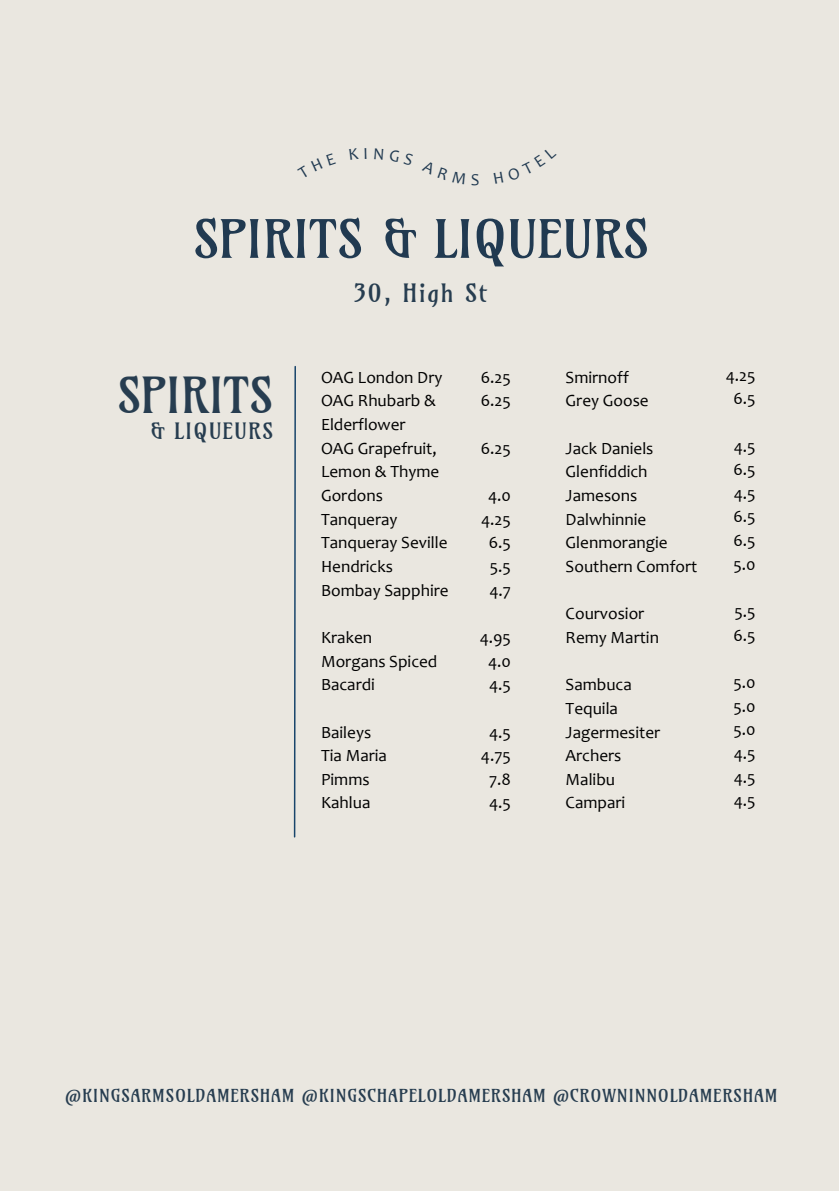
<style>
.page{position:relative;width:839px;height:1191px;background:#fff}
.page>*{position:absolute;margin:0;border:0;box-sizing:border-box;transform-origin:0 0}
.t1{font:51.8px "Amarante";color:#213a51}
.t2{font:47.6px "Amarante";color:#273d50}
.t3{font:24.2px "Amarante";letter-spacing:.06em;color:#273d50}
.t4{font:21.6px "Amarante";letter-spacing:.06em;color:#273d50}
.t5{font:17.2px/23.6px "Candara";color:#000}
.t6{font:17.2px "Amarante";letter-spacing:.055em;color:#273d50}
</style>
<div class="page">
<div style="left:0;top:0;width:838px;height:1191px;background:#eae7e0"></div>
<svg style="left:293px;top:365px;width:3px;height:473px"></svg>
<p class="t1" style="left:193px;top:207px;width:457px">SPIRITS &amp; LIQUEURS</p>
<p class="t3" style="left:354px;top:278px;width:135px">30, High St</p>
<p class="t2" style="left:117px;top:366px;width:158px">SPIRITS</p>
<p class="t4" style="left:149px;top:418px;width:125px">&amp; LIQUEURS</p>
<p class="t5" style="left:321px;top:365px;width:123px">OAG London Dry</p>
<p class="t5" style="left:321px;top:389px;width:116px">OAG Rhubarb &amp;<br>Elderflower</p>
<p class="t5" style="left:321px;top:436px;width:120px">OAG Grapefruit,<br>Lemon &amp; Thyme</p>
<p class="t5" style="left:321px;top:483px;width:63px">Gordons</p>
<p class="t5" style="left:321px;top:507px;width:78px">Tanqueray</p>
<p class="t5" style="left:321px;top:531px;width:128px">Tanqueray Seville</p>
<p class="t5" style="left:321px;top:554px;width:73px">Hendricks</p>
<p class="t5" style="left:321px;top:578px;width:129px">Bombay Sapphire</p>
<p class="t5" style="left:321px;top:625px;width:53px">Kraken</p>
<p class="t5" style="left:321px;top:649px;width:118px">Morgans Spiced</p>
<p class="t5" style="left:321px;top:673px;width:55px">Bacardi</p>
<p class="t5" style="left:321px;top:720px;width:52px">Baileys</p>
<p class="t5" style="left:321px;top:744px;width:67px">Tia Maria</p>
<p class="t5" style="left:321px;top:767px;width:50px">Pimms</p>
<p class="t5" style="left:321px;top:791px;width:51px">Kahlua</p>
<p class="t5" style="left:481px;top:365px;width:32px">6.25</p>
<p class="t5" style="left:481px;top:389px;width:32px">6.25</p>
<p class="t5" style="left:481px;top:436px;width:32px">6.25</p>
<p class="t5" style="left:488px;top:483px;width:24px">4.0</p>
<p class="t5" style="left:481px;top:507px;width:31px">4.25</p>
<p class="t5" style="left:489px;top:531px;width:24px">6.5</p>
<p class="t5" style="left:490px;top:554px;width:23px">5.5</p>
<p class="t5" style="left:489px;top:578px;width:23px">4.7</p>
<p class="t5" style="left:479px;top:625px;width:33px">4.95</p>
<p class="t5" style="left:488px;top:649px;width:24px">4.0</p>
<p class="t5" style="left:489px;top:673px;width:23px">4.5</p>
<p class="t5" style="left:489px;top:720px;width:23px">4.5</p>
<p class="t5" style="left:481px;top:744px;width:32px">4.75</p>
<p class="t5" style="left:489px;top:767px;width:23px">7.8</p>
<p class="t5" style="left:489px;top:791px;width:23px">4.5</p>
<p class="t5" style="left:565px;top:365px;width:65px">Smirnoff</p>
<p class="t5" style="left:565px;top:389px;width:85px">Grey Goose</p>
<p class="t5" style="left:565px;top:436px;width:89px">Jack Daniels</p>
<p class="t5" style="left:565px;top:460px;width:83px">Glenfiddich</p>
<p class="t5" style="left:565px;top:483px;width:73px">Jamesons</p>
<p class="t5" style="left:565px;top:507px;width:82px">Dalwhinnie</p>
<p class="t5" style="left:565px;top:531px;width:103px">Glenmorangie</p>
<p class="t5" style="left:565px;top:554px;width:133px">Southern Comfort</p>
<p class="t5" style="left:565px;top:602px;width:80px">Courvosior</p>
<p class="t5" style="left:565px;top:625px;width:95px">Remy Martin</p>
<p class="t5" style="left:565px;top:673px;width:68px">Sambuca</p>
<p class="t5" style="left:565px;top:696px;width:54px">Tequila</p>
<p class="t5" style="left:565px;top:720px;width:96px">Jagermesiter</p>
<p class="t5" style="left:565px;top:744px;width:57px">Archers</p>
<p class="t5" style="left:565px;top:767px;width:51px">Malibu</p>
<h4 class="t5" style="left:565px;top:791px;width:61px">Campari</h4>
<p class="t5" style="left:725px;top:363px;width:31px;text-align:center">4.25<br>6.5</p>
<p class="t5" style="left:733px;top:434px;width:24px;text-align:justify">4.5<br>6.5<br>4.5<br>6.5<br>6.5<br>5.0</p>
<p class="t5" style="left:733px;top:599px;width:24px">5.5<br>6.5</p>
<p class="t5" style="left:733px;top:670px;width:24px;text-align:justify">5.0<br>5.0<br>5.0<br>4.5<br>4.5<br>4.5</p>
<p class="t6" style="left:65px;top:1085px;width:713px">@KINGSARMSOLDAMERSHAM @KINGSCHAPELOLDAMERSHAM @CROWNINNOLDAMERSHAM</p>
</div>
